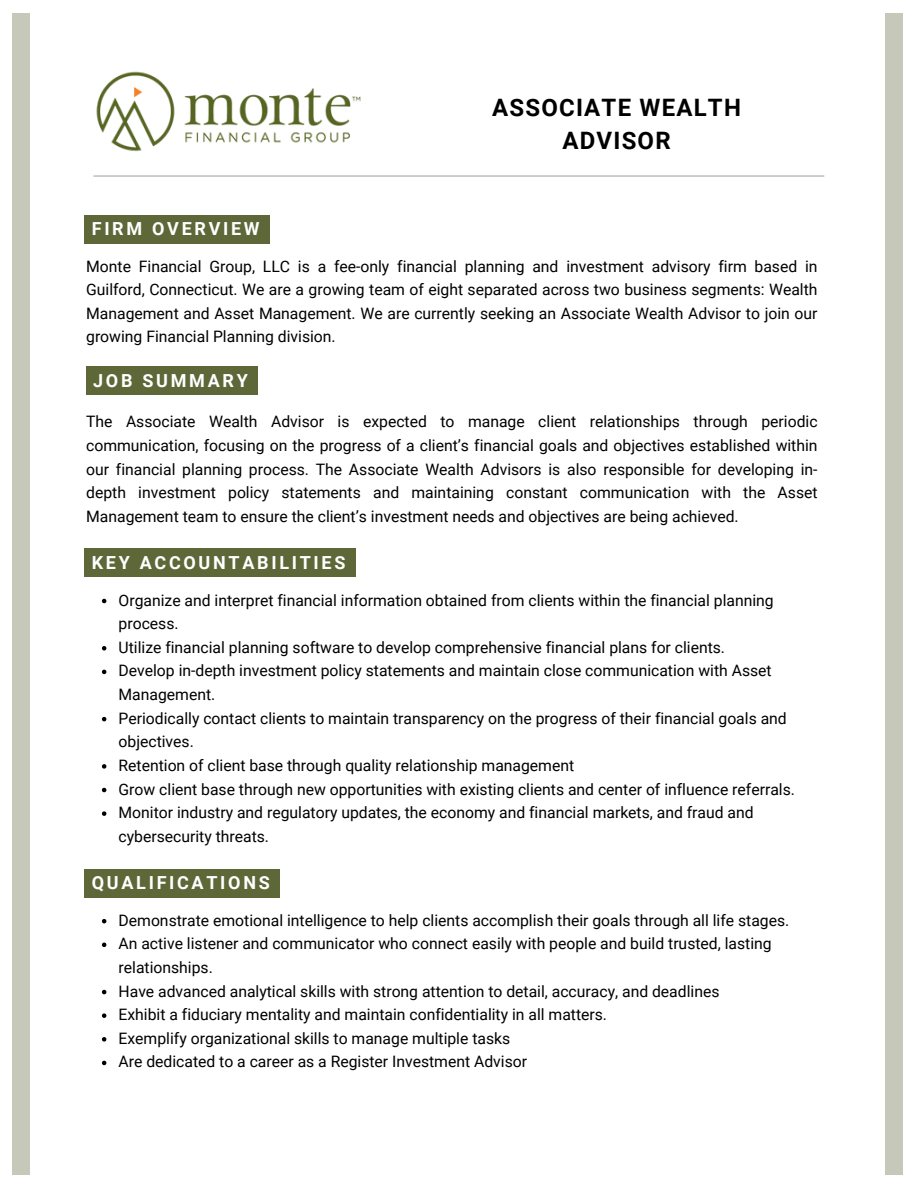
<style>
.page{position:relative;width:918px;height:1188px;background:#fff}
.page>*{position:absolute;margin:0;border:0;box-sizing:border-box;transform-origin:0 0}
.t1{font:700 24px/32.7px "Roboto";letter-spacing:.05em;color:#000;text-align:center}
.t2{font:700 18px "Roboto";letter-spacing:.15em;color:#fff}
.t3{font:15.75px/23.7px "Roboto";color:#000}
</style>
<div class="page">
<div style="left:12px;top:13px;width:18px;height:1161px;background:#c6c9b9"></div>
<div style="left:885px;top:13px;width:18px;height:1161px;background:#c6c9b9"></div>
<hr style="left:94px;top:175px;width:730px;height:2px;background:#a8a8a8">
<div style="left:85px;top:215px;width:185px;height:28px;background:#5e6738"></div>
<div style="left:86px;top:367px;width:172px;height:28px;background:#5e6738"></div>
<div style="left:85px;top:549px;width:271px;height:28px;background:#5e6738"></div>
<svg style="left:102px;top:599px;width:4px;height:4px"></svg>
<svg style="left:102px;top:646px;width:4px;height:5px"></svg>
<svg style="left:102px;top:670px;width:4px;height:4px"></svg>
<svg style="left:102px;top:717px;width:4px;height:4px"></svg>
<svg style="left:102px;top:764px;width:4px;height:5px"></svg>
<svg style="left:102px;top:788px;width:4px;height:4px"></svg>
<svg style="left:102px;top:811px;width:4px;height:5px"></svg>
<svg style="left:102px;top:919px;width:4px;height:4px"></svg>
<svg style="left:102px;top:943px;width:4px;height:4px"></svg>
<svg style="left:102px;top:990px;width:4px;height:4px"></svg>
<svg style="left:102px;top:1013px;width:4px;height:5px"></svg>
<svg style="left:102px;top:1037px;width:4px;height:5px"></svg>
<svg style="left:102px;top:1061px;width:4px;height:4px"></svg>
<div style="left:85px;top:869px;width:195px;height:28px;background:#5e6738"></div>
<img style="left:96px;top:71px;width:265px;height:81px">
<p class="t1" style="left:492px;top:92px;width:250px">ASSOCIATE WEALTH<br>ADVISOR</p>
<p class="t2" style="left:92px;top:219px;width:169px">FIRM OVERVIEW</p>
<p class="t3" style="left:86px;top:254px;width:733px;text-align:justify">Monte Financial Group, LLC is a fee-only financial planning and investment advisory firm based in Guilford, Connecticut. We are a growing team of eight separated across two business segments: Wealth Management and Asset Management. We are currently seeking an Associate Wealth Advisor to join our growing Financial Planning division.</p>
<p class="t2" style="left:93px;top:370px;width:156px">JOB SUMMARY</p>
<p class="t3" style="left:86px;top:410px;width:733px;text-align:justify">The Associate Wealth Advisor is expected to manage client relationships through periodic communication, focusing on the progress of a client’s financial goals and objectives established within our financial planning process. The Associate Wealth Advisors is also responsible for developing in&shy;depth investment policy statements and maintaining constant communication with the Asset Management team to ensure the client’s investment needs and objectives are being achieved.</p>
<p class="t2" style="left:92px;top:552px;width:255px">KEY ACCOUNTABILITIES</p>
<p class="t3" style="left:119px;top:588px;width:657px">Organize and interpret financial information obtained from clients within the financial planning process.</p>
<p class="t3" style="left:119px;top:636px;width:608px">Utilize financial planning software to develop comprehensive financial plans for clients.</p>
<p class="t3" style="left:119px;top:659px;width:655px">Develop in-depth investment policy statements and maintain close communication with Asset<br>Management.</p>
<p class="t3" style="left:119px;top:706px;width:670px">Periodically contact clients to maintain transparency on the progress of their financial goals and objectives.</p>
<p class="t3" style="left:119px;top:754px;width:457px">Retention of client base through quality relationship management</p>
<p class="t3" style="left:119px;top:777px;width:678px">Grow client base through new opportunities with existing clients and center of influence referrals.</p>
<p class="t3" style="left:119px;top:801px;width:637px">Monitor industry and regulatory updates, the economy and financial markets, and fraud and cybersecurity threats.</p>
<p class="t2" style="left:92px;top:873px;width:180px">QUALIFICATIONS</p>
<p class="t3" style="left:119px;top:908px;width:672px">Demonstrate emotional intelligence to help clients accomplish their goals through all life stages.</p>
<p class="t3" style="left:119px;top:932px;width:655px">An active listener and communicator who connect easily with people and build trusted, lasting relationships.</p>
<p class="t3" style="left:119px;top:979px;width:602px">Have advanced analytical skills with strong attention to detail, accuracy, and deadlines</p>
<p class="t3" style="left:119px;top:1003px;width:490px">Exhibit a fiduciary mentality and maintain confidentiality in all matters.</p>
<p class="t3" style="left:119px;top:1027px;width:393px">Exemplify organizational skills to manage multiple tasks</p>
<p class="t3" style="left:119px;top:1050px;width:410px">Are dedicated to a career as a Register Investment Advisor</p>
</div>
